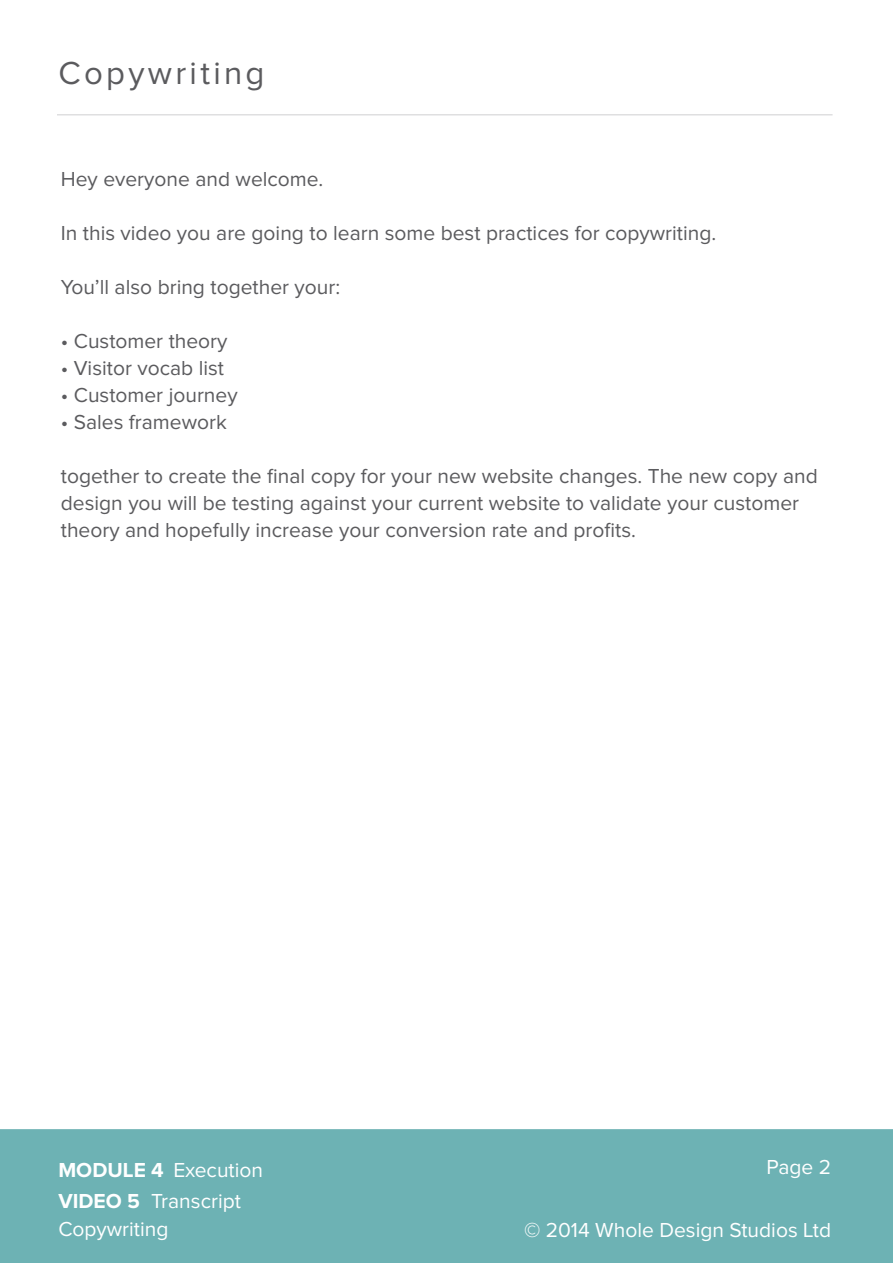
<style>
.page{position:relative;width:893px;height:1263px;background:#fff}
.page>*{position:absolute;margin:0;border:0;box-sizing:border-box;transform-origin:0 0}
.t1{font:33px "Proxima Nova";letter-spacing:.1em;color:#5b5b5e}
.t2{font:21px/27px "Proxima Nova";color:#5b5b5e}
.t3{font:21px/28.3px "Proxima Nova";color:#fff}
.t4{font:700 21px "Proxima Nova";color:#fff}
</style>
<div class="page">
<div style="left:0;top:1129px;width:893px;height:134px;background:#6db2b4"></div>
<hr style="left:57px;top:114px;width:775px;height:2px;background:#5b5b5e">
<h1 class="t1" style="left:58px;top:58px;width:208px">Copywriting</h1>
<p class="t2" style="left:61px;top:167px;width:264px">Hey everyone and welcome.</p>
<p class="t2" style="left:61px;top:221px;width:657px">In this video you are going to learn some best practices for copywriting.</p>
<p class="t2" style="left:61px;top:275px;width:281px">You’ll also bring together your:</p>
<p class="t2" style="left:61px;top:329px;width:168px">• Customer theory</p>
<p class="t2" style="left:61px;top:356px;width:165px">• Visitor vocab list</p>
<p class="t2" style="left:61px;top:383px;width:178px">• Customer journey</p>
<p class="t2" style="left:61px;top:410px;width:168px">• Sales framework</p>
<p class="t2" style="left:61px;top:464px;width:758px">together to create the final copy for your new website changes. The new copy and design you will be testing against your current website to validate your customer theory and hopefully increase your conversion rate and profits.</p>
<p class="t4" style="left:58px;top:1161px;width:107px">MODULE 4</p>
<p class="t3" style="left:766px;top:1154px;width:66px">Page 2</p>
<p class="t3" style="left:173px;top:1157px;width:91px">Execution</p>
<p class="t4" style="left:58px;top:1191px;width:83px">VIDEO 5</p>
<p class="t3" style="left:58px;top:1188px;width:184px;text-indent:93px">Transcript<br>Copywriting</p>
<p class="t3" style="left:524px;top:1217px;width:309px">© 2014 Whole Design Studios Ltd</p>
</div>
